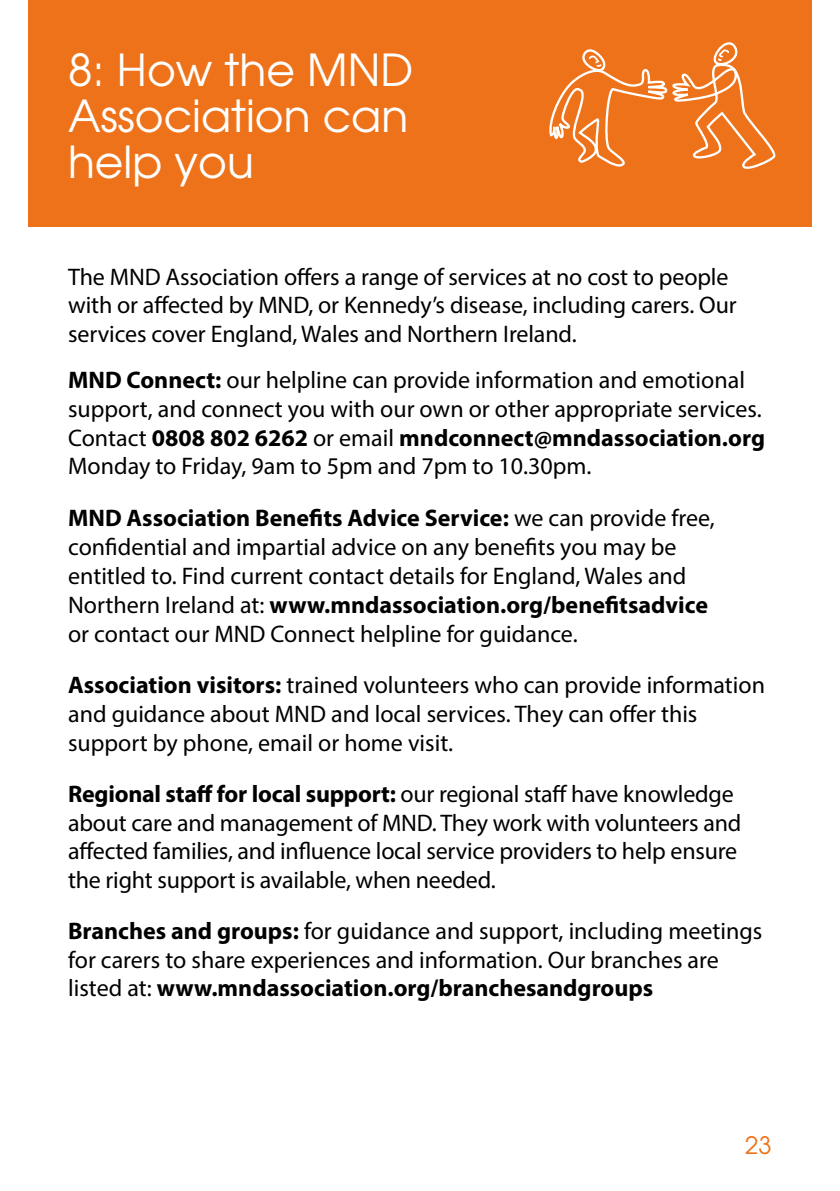
<style>
.page{position:relative;width:840px;height:1191px;background:#fff}
.page>*{position:absolute;margin:0;border:0;box-sizing:border-box;transform-origin:0 0}
.t1{font:44px/46px "Avant Garde";color:#fff;text-align:justify}
.t2{font:24px/28.6px "Myriad Pro";color:#000}
.t3{font:24px "Avant Garde";color:#ee7219}
.s1{font-weight:700}
</style>
<div class="page">
<div style="left:28px;top:0;width:783px;height:227px;background:#ee7219"></div>
<svg style="left:549px;top:42px;width:227px;height:127px"></svg>
<h1 class="t1" style="left:68px;top:46px;width:346px">8: How the MND Association can help you</h1>
<p class="t2" style="left:68px;top:262px;width:669px">The MND Association offers a range of services at no cost to people with or affected by MND, or Kennedy’s disease, including carers. Our services cover England, Wales and Northern Ireland.</p>
<p class="t2" style="left:68px;top:365px;width:698px"><span class="s1">MND Connect:</span> our helpline can provide information and emotional support, and connect you with our own or other appropriate services.<br>Contact <span class="s1">0808 802 6262</span> or email <span class="s1">mndconnect@mndassociation.org </span>Monday to Friday, 9am to 5pm and 7pm to 10.30pm.</p>
<p class="t2" style="left:68px;top:503px;width:648px"><span class="s1">MND Association Benefits Advice Service:</span> we can provide free, confidential and impartial advice on any benefits you may be entitled to. Find current contact details for England, Wales and Northern Ireland at: <span class="s1">www.mndassociation.org/benefitsadvice </span>or contact our MND Connect helpline for guidance.</p>
<p class="t2" style="left:68px;top:670px;width:698px"><span class="s1">Association visitors:</span> trained volunteers who can provide information and guidance about MND and local services. They can offer this support by phone, email or home visit.</p>
<p class="t2" style="left:68px;top:779px;width:674px"><span class="s1">Regional staff for local support:</span> our regional staff have knowledge about care and management of MND. They work with volunteers and affected families, and influence local service providers to help ensure the right support is available, when needed.</p>
<p class="t2" style="left:68px;top:916px;width:695px"><span class="s1">Branches and groups:</span> for guidance and support, including meetings for carers to share experiences and information. Our branches are listed at: <span class="s1">www.mndassociation.org/branchesandgroups</span></p>
<p class="t3" style="left:744px;top:1130px;width:28px">23</p>
</div>
